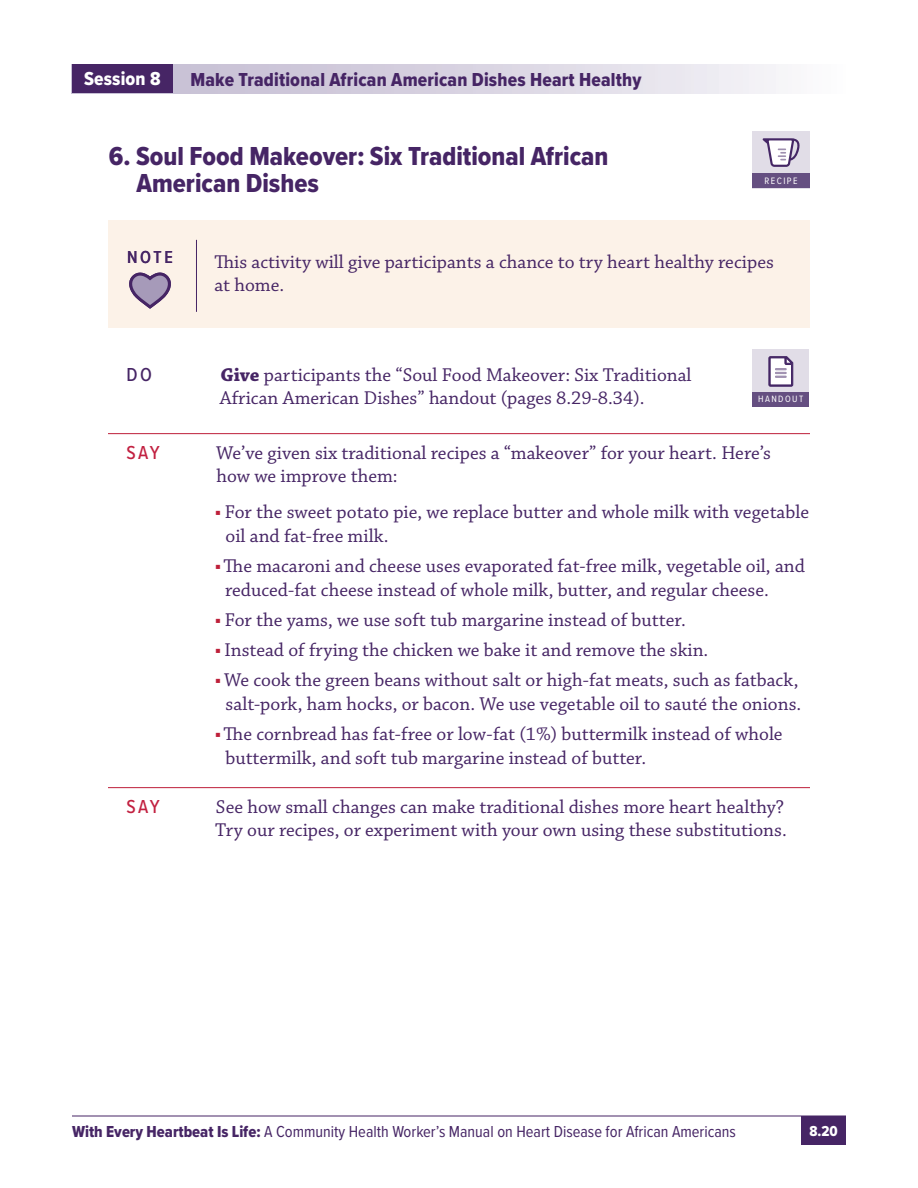
<style>
.page{position:relative;width:918px;height:1188px;background:#fff}
.page>*{position:absolute;margin:0;border:0;box-sizing:border-box;transform-origin:0 0}
.t1{font:27px/27px "Proxima Nova Cond Extrabld";color:#462565}
.t2{font:19.5px/22.5px "Chaparral Pro";color:#462565}
.t3{font:19.5px "Proxima Nova Cond Extrabld";letter-spacing:.01em;color:#462565}
.t4{font:19.5px "Proxima Nova Cond Extrabld";letter-spacing:.01em;color:#fff}
.t5{font:500 19.5px "Proxima Nova Cond";letter-spacing:.1em;color:#c22141}
.t6{font:500 19.5px "Proxima Nova Cond";color:#462565}
.t7{font:16.5px "Proxima Nova Cond";color:#462565}
.t8{font:15px "Proxima Nova Cond Extrabld";color:#fff}
.t9{font:9.6px "Proxima Nova Cond";letter-spacing:.15em;color:#fff}
.t10{font:9.45px "Proxima Nova Cond";letter-spacing:.15em;color:#fff}
.s1{font-weight:700}
.s2{font-family:"Acumin Pro Cond";font-weight:900;color:#be1f39}
.s3{font-family:"Proxima Nova Cond Extrabld"}
</style>
<div class="page">
<svg style="left:173px;top:64px;width:603px;height:29px;background:#dad6e3"></svg>
<div style="left:72px;top:64px;width:101px;height:29px;background:#462565"></div>
<div style="left:752px;top:131px;width:58px;height:57px;background:#e1dde7"></div>
<div style="left:752px;top:174px;width:58px;height:14px;background:#654f81"></div>
<svg style="left:763px;top:138px;width:37px;height:29px"></svg>
<div style="left:108px;top:220px;width:702px;height:108px;background:#fcf2e8"></div>
<svg style="left:129px;top:272px;width:42px;height:37px"></svg>
<hr style="left:196px;top:240px;width:1px;height:72px;background:#462565">
<div style="left:752px;top:350px;width:57px;height:56px;background:#e1dde7"></div>
<div style="left:752px;top:392px;width:57px;height:14px;background:#654f81"></div>
<svg style="left:768px;top:356px;width:26px;height:31px"></svg>
<hr style="left:108px;top:433px;width:702px;height:1px;background:#be1f39">
<hr style="left:108px;top:787px;width:702px;height:1px;background:#be1f39">
<hr style="left:72px;top:1116px;width:774px;height:1px;background:#462565">
<div style="left:801px;top:1116px;width:45px;height:28px;background:#462565"></div>
<p class="t4" style="left:84px;top:64px;width:78px">Session 8</p>
<p class="t3" style="left:191px;top:65px;width:453px">Make Traditional African American Dishes Heart Healthy</p>
<h3 class="t1" style="left:137px;top:142px;width:473px;text-indent:-28px">6. Soul Food Makeover: Six Traditional African<br>American Dishes</h3>
<p class="t9" style="left:765px;top:173px;width:34px">RECIPE</p>
<p class="t2" style="left:214px;top:252px;width:561px">This activity will give participants a chance to try heart healthy recipes at home.</p>
<p class="t6" style="left:127px;top:360px;width:27px">DO</p>
<p class="t2" style="left:220px;top:365px;width:473px"><span class="s1">Give</span> participants the “Soul Food Makeover: Six Traditional<br>African American Dishes” handout (pages 8.29-8.34).</p>
<p class="t10" style="left:758px;top:392px;width:47px">HANDOUT</p>
<p class="t5" style="left:126px;top:438px;width:35px">SAY</p>
<p class="t2" style="left:216px;top:443px;width:556px">We’ve given six traditional recipes a “makeover” for your heart. Here’s how we improve them:</p>
<p class="t2" style="left:226px;top:500px;width:585px;line-height:24px;text-indent:-10px"><span class="s2">•</span> For the sweet potato pie, we replace butter and whole milk with vegetable oil and fat-free milk.</p>
<p class="t2" style="left:225px;top:554px;width:581px;line-height:24px;text-indent:-10px"><span class="s2">•</span> The macaroni and cheese uses evaporated fat-free milk, vegetable oil, and reduced-fat cheese instead of whole milk, butter, and regular cheese.</p>
<p class="t2" style="left:215px;top:609px;width:472px"><span class="s2">•</span> For the yams, we use soft tub margarine instead of butter.</p>
<p class="t2" style="left:215px;top:639px;width:495px"><span class="s2">•</span> Instead of frying the chicken we bake it and remove the skin.</p>
<p class="t2" style="left:215px;top:668px;width:588px;line-height:24px;text-align:center"><span class="s2">•</span> We cook the green beans without salt or high-fat meats, such as fatback, salt-pork, ham hocks, or bacon. We use vegetable oil to sauté the onions.</p>
<p class="t2" style="left:225px;top:722px;width:559px;line-height:24px;text-indent:-10px"><span class="s2">•</span> The cornbread has fat-free or low-fat (1%) buttermilk instead of whole buttermilk, and soft tub margarine instead of butter.</p>
<p class="t5" style="left:126px;top:792px;width:35px">SAY</p>
<p class="t2" style="left:215px;top:797px;width:573px">See how small changes can make traditional dishes more heart healthy?<br>Try our recipes, or experiment with your own using these substitutions.</p>
<p class="t7" style="left:72px;top:1120px;width:665px"><span class="s3">With Every Heartbeat Is Life:</span> A Community Health Worker’s Manual on Heart Disease for African Americans</p>
<p class="t8" style="left:809px;top:1120px;width:30px">8.20</p>
</div>
